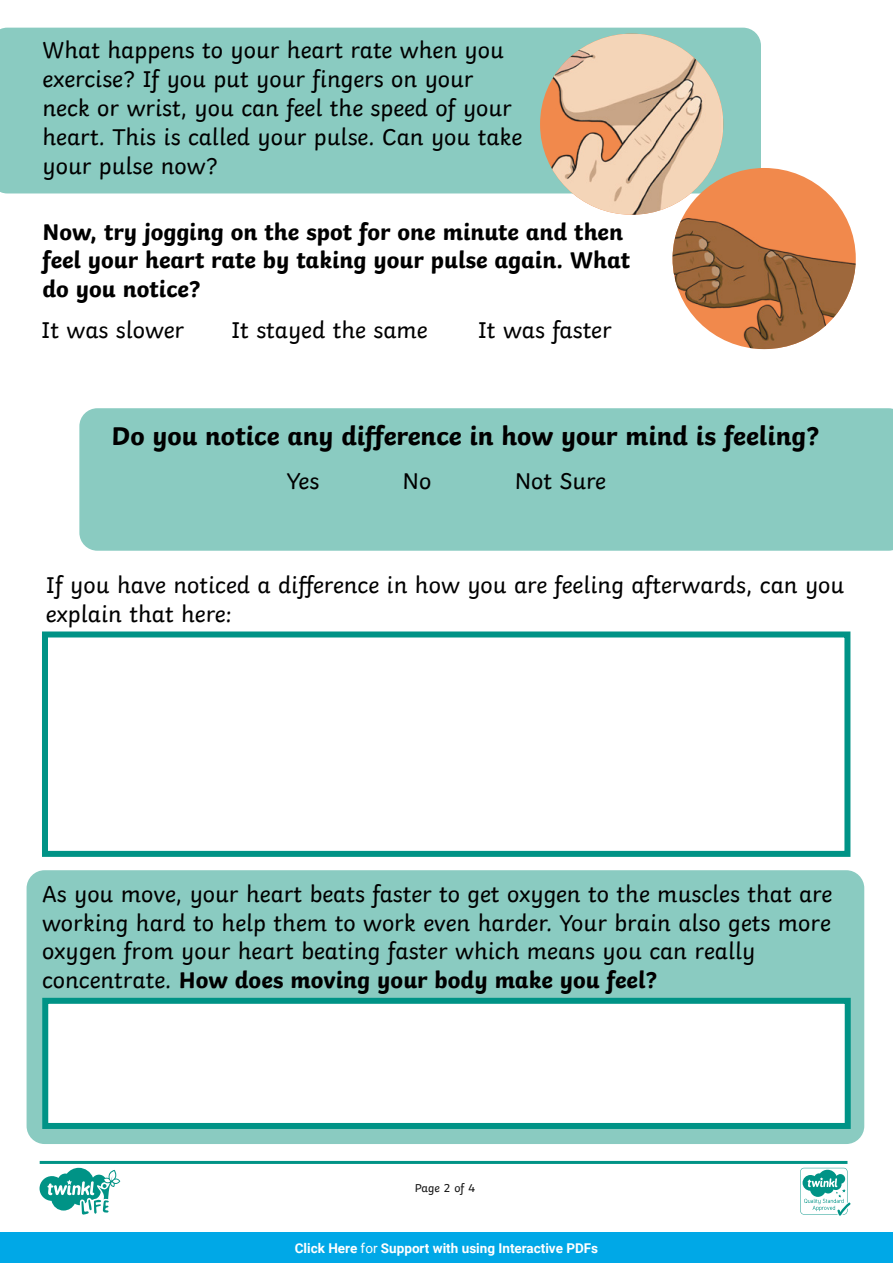
<style>
.page{position:relative;width:893px;height:1263px;background:#fff}
.page>*{position:absolute;margin:0;border:0;box-sizing:border-box;transform-origin:0 0}
.t1{font:700 27px "Twinkl";color:#000}
.t2{font:24px/28.8px "Twinkl";color:#000}
.t3{font:700 24px/28.8px "Twinkl";color:#000}
.t4{font:700 13.5px "Roboto";color:#fff}
.t5{font:12px "Twinkl";letter-spacing:-.005em;color:#131313}
.s1{font-weight:700}
.s2{font-weight:400}
</style>
<div class="page">
<svg style="left:40px;top:1161px;width:810px;height:55px"></svg>
<div style="left:0;top:1232px;width:893px;height:31px;background:#00a8e7"></div>
<div style="left:27px;top:870px;width:837px;height:274px;background:#8acbc1;border-radius:18px"></div>
<div style="left:0;top:28px;width:761px;height:165px;background:#8acbc1"></div>
<img style="left:540px;top:34px;width:183px;height:181px">
<div style="left:672px;top:168px;width:184px;height:181px;background:#f1894c;border-radius:50%"></div>
<img style="left:672px;top:218px;width:184px;height:131px">
<div style="left:79px;top:408px;width:814px;height:143px;background:#8acbc1"></div>
<div style="left:42px;top:631px;width:808px;height:226px;background:#fff;border:6px solid #009386"></div>
<div style="left:42px;top:998px;width:809px;height:131px;background:#fff;border:6px solid #009386"></div>
<p class="t2" style="left:43px;top:34px;width:481px">What happens to your heart rate when you exercise? If you put your fingers on your neck or wrist, you can feel the speed of your heart. This is called your pulse. Can you take your pulse now?</p>
<p class="t3" style="left:43px;top:214px;width:589px">Now, try jogging on the spot for one minute and then feel your heart rate by taking your pulse again. What do you notice?</p>
<p class="t2" style="left:41px;top:313px;width:145px">It was slower</p>
<p class="t2" style="left:231px;top:313px;width:198px">It stayed the same</p>
<p class="t2" style="left:478px;top:313px;width:136px">It was faster</p>
<p class="t1" style="left:111px;top:414px;width:709px">Do you notice any difference in how your mind is feeling?</p>
<p class="t2" style="left:287px;top:465px;width:34px">Yes</p>
<p class="t2" style="left:403px;top:465px;width:30px">No</p>
<p class="t2" style="left:515px;top:465px;width:93px">Not Sure</p>
<p class="t2" style="left:46px;top:568px;width:800px">If you have noticed a difference in how you are feeling afterwards, can you explain that here:</p>
<p class="t2" style="left:42px;top:877px;width:792px">As you move, your heart beats faster to get oxygen to the muscles that are working hard to help them to work even harder. Your brain also gets more oxygen from your heart beating faster which means you can really concentrate. <span class="s1">How does moving your body make you feel?</span></p>
<p class="t5" style="left:415px;top:1178px;width:62px">Page 2 of 4</p>
<p class="t4" style="left:295px;top:1238px;width:305px">Click Here <span class="s2">for</span> Support with using Interactive PDFs</p>
</div>
